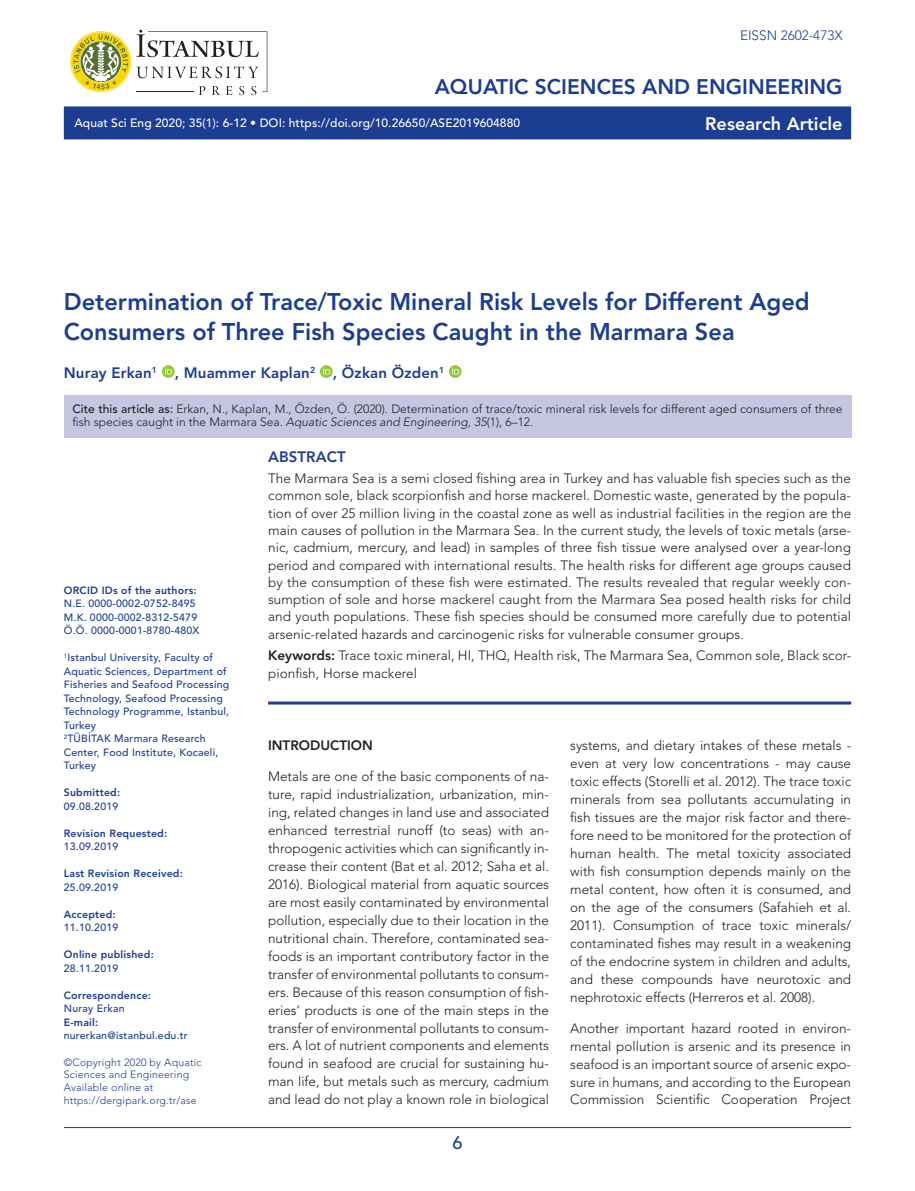
<style>
.page{position:relative;width:915px;height:1191px;background:#fff}
.page>*{position:absolute;margin:0;border:0;box-sizing:border-box;transform-origin:0 0}
.t1{font:800 24px/30px "Avenir LT Std";color:#1c3d92}
.t2{font:800 21px "Avenir LT Std";color:#1c3d92}
.t3{font:800 18px "Avenir LT Std";letter-spacing:.005em;color:#fff}
.t4{font:500 18px "Avenir LT Std";color:#1c3d92}
.t5{font:800 15px "Avenir LT Std";letter-spacing:.01em;color:#1c3d92}
.t6{font:300 13.5px/18px "Avenir LT Std";color:#231f20;text-align:justify}
.t7{font:300 13.5px "Avenir LT Std";color:#1c3d92}
.t8{font:800 13.5px "Avenir LT Std";color:#231f20}
.t9{font:300 12px/13.5px "Avenir LT Std";color:#231f20}
.t10{font:500 12px "Avenir LT Std";letter-spacing:.005em;color:#fff}
.t11{font:500 10.5px/13.5px "Avenir LT Std";letter-spacing:.02em;color:#1c3d92}
.t12{font:800 10.5px "Avenir LT Std";letter-spacing:.02em;color:#1c3d92}
.t13{font:300 10.5px/12.8px "Avenir LT Std";letter-spacing:.02em;color:#1c3d92}
.s1{font-weight:500}
.s2{font-style:italic}
.s3{font-weight:800}
</style>
<div class="page">
<hr style="left:64px;top:1127px;width:786px;height:1px;background:#1c3d92">
<div style="left:64px;top:106px;width:786px;height:33px;background:#1c3d92"></div>
<div style="left:64px;top:395px;width:786px;height:42px;background:#c5c6e1"></div>
<hr style="left:268px;top:701px;width:281px;height:3px;background:#1c3d92">
<hr style="left:549px;top:701px;width:301px;height:3px;background:#1c3d92">
<svg style="left:70px;top:30px;width:197px;height:65px"></svg>
<svg style="left:162px;top:365px;width:12px;height:13px"></svg>
<svg style="left:165px;top:367px;width:7px;height:7px"></svg>
<svg style="left:320px;top:365px;width:12px;height:13px"></svg>
<svg style="left:323px;top:367px;width:7px;height:7px"></svg>
<svg style="left:448px;top:365px;width:13px;height:13px"></svg>
<svg style="left:452px;top:367px;width:7px;height:7px"></svg>
<p class="t7" style="left:739px;top:27px;width:104px">EISSN 2602-473X</p>
<h2 class="t2" style="left:434px;top:74px;width:409px">AQUATIC SCIENCES AND ENGINEERING</h2>
<p class="t10" style="left:74px;top:116px;width:447px">Aquat Sci Eng 2020; 35(1): 6-12 • DOI: https://doi.org/10.26650/ASE2019604880</p>
<h3 class="t3" style="left:704px;top:113px;width:139px">Research Article</h3>
<h1 class="t1" style="left:64px;top:286px;width:747px">Determination of Trace/Toxic Mineral Risk Levels for Different Aged<br>Consumers of Three Fish Species Caught in the Marmara Sea</h1>
<p class="t5" style="left:64px;top:364px;width:382px">Nuray Erkan<sup>1</sup> , Muammer Kaplan<sup>2</sup> , Özkan Özden<sup>1</sup></p>
<p class="t9" style="left:72px;top:401px;width:771px"><span class="s1">Cite this article as:</span> Erkan, N., Kaplan, M., Özden, Ö. (2020). Determination of trace/toxic mineral risk levels for different aged consumers of three fish species caught in the Marmara Sea. <span class="s2">Aquatic Sciences and Engineering, 35</span>(1), 6–12.</p>
<p class="t12" style="left:64px;top:584px;width:134px">ORCID IDs of the authors:</p>
<p class="t11" style="left:64px;top:597px;width:137px">N.E. 0000-0002-0752-8495<br>M.K. 0000-0002-8312-5479<br>Ö.Ö. 0000-0001-8780-480X</p>
<p class="t11" style="left:64px;top:651px;width:167px"><sup>1</sup>Istanbul University, Faculty of<br>Aquatic Sciences, Department of<br>Fisheries and Seafood Processing<br>Technology, Seafood Processing<br>Technology Programme, Istanbul,<br>Turkey<br><sup>2</sup>TÜBİTAK Marmara Research<br>Center, Food Institute, Kocaeli,<br>Turkey</p>
<p class="t12" style="left:64px;top:786px;width:58px">Submitted:</p>
<p class="t11" style="left:64px;top:799px;width:56px">09.08.2019</p>
<p class="t12" style="left:64px;top:827px;width:105px">Revision Requested:</p>
<p class="t11" style="left:64px;top:840px;width:56px">13.09.2019</p>
<p class="t12" style="left:64px;top:867px;width:120px">Last Revision Received:</p>
<p class="t11" style="left:64px;top:880px;width:56px">25.09.2019</p>
<p class="t12" style="left:64px;top:908px;width:53px">Accepted:</p>
<p class="t11" style="left:64px;top:921px;width:56px">11.10.2019</p>
<p class="t12" style="left:64px;top:948px;width:91px">Online published:</p>
<p class="t11" style="left:64px;top:961px;width:56px">28.11.2019</p>
<p class="t12" style="left:64px;top:989px;width:89px">Correspondence:</p>
<p class="t11" style="left:64px;top:1002px;width:62px">Nuray Erkan</p>
<p class="t12" style="left:64px;top:1016px;width:36px">E-mail:</p>
<p class="t11" style="left:64px;top:1029px;width:125px">nurerkan@istanbul.edu.tr</p>
<p class="t13" style="left:64px;top:1055px;width:139px">©Copyright 2020 by Aquatic<br>Sciences and Engineering<br>Available online at https://dergipark.org.tr/ase</p>
<p class="t5" style="left:268px;top:447px;width:79px">ABSTRACT</p>
<p class="t6" style="left:268px;top:470px;width:584px;line-height:17.2px">The Marmara Sea is a semi closed fishing area in Turkey and has valuable fish species such as the common sole, black scorpionfish and horse mackerel. Domestic waste, generated by the popula&shy;tion of over 25 million living in the coastal zone as well as industrial facilities in the region are the main causes of pollution in the Marmara Sea. In the current study, the levels of toxic metals (arse&shy;nic, cadmium, mercury, and lead) in samples of three fish tissue were analysed over a year-long period and compared with international results. The health risks for different age groups caused by the consumption of these fish were estimated. The results revealed that regular weekly con&shy;sumption of sole and horse mackerel caught from the Marmara Sea posed health risks for child and youth populations. These fish species should be consumed more carefully due to potential arsenic-related hazards and carcinogenic risks for vulnerable consumer groups.</p>
<p class="t6" style="left:268px;top:647px;width:584px;line-height:17.2px"><span class="s3">Keywords:</span> Trace toxic mineral, HI, THQ, Health risk, The Marmara Sea, Common sole, Black scor&shy;pionfish, Horse mackerel</p>
<p class="t8" style="left:268px;top:737px;width:106px">INTRODUCTION</p>
<p class="t6" style="left:268px;top:767px;width:282px">Metals are one of the basic components of na&shy;ture, rapid industrialization, urbanization, min&shy;ing, related changes in land use and associated enhanced terrestrial runoff (to seas) with an&shy;thropogenic activities which can significantly in&shy;crease their content (Bat et al. 2012; Saha et al.<br>2016). Biological material from aquatic sources are most easily contaminated by environmental pollution, especially due to their location in the nutritional chain. Therefore, contaminated sea&shy;foods is an important contributory factor in the transfer of environmental pollutants to consum&shy;ers. Because of this reason consumption of fish&shy;eries’ products is one of the main steps in the transfer of environmental pollutants to consum&shy;ers. A lot of nutrient components and elements found in seafood are crucial for sustaining hu&shy;man life, but metals such as mercury, cadmium and lead do not play a known role in biological</p>
<h3 class="t4" style="left:452px;top:1132px;width:12px">6</h3>
<p class="t6" style="left:570px;top:736px;width:282px">systems, and dietary intakes of these metals - even at very low concentrations - may cause toxic effects (Storelli et al. 2012). The trace toxic minerals from sea pollutants accumulating in fish tissues are the major risk factor and there&shy;fore need to be monitored for the protection of human health. The metal toxicity associated with fish consumption depends mainly on the metal content, how often it is consumed, and on the age of the consumers (Safahieh et al.<br>2011). Consumption of trace toxic minerals/ contaminated fishes may result in a weakening of the endocrine system in children and adults, and these compounds have neurotoxic and nephrotoxic effects (Herreros et al. 2008).</p>
<p class="t6" style="left:570px;top:1019px;width:282px">Another important hazard rooted in environ&shy;mental pollution is arsenic and its presence in seafood is an important source of arsenic expo&shy;sure in humans, and according to the European Commission Scientific Cooperation Project</p>
</div>
